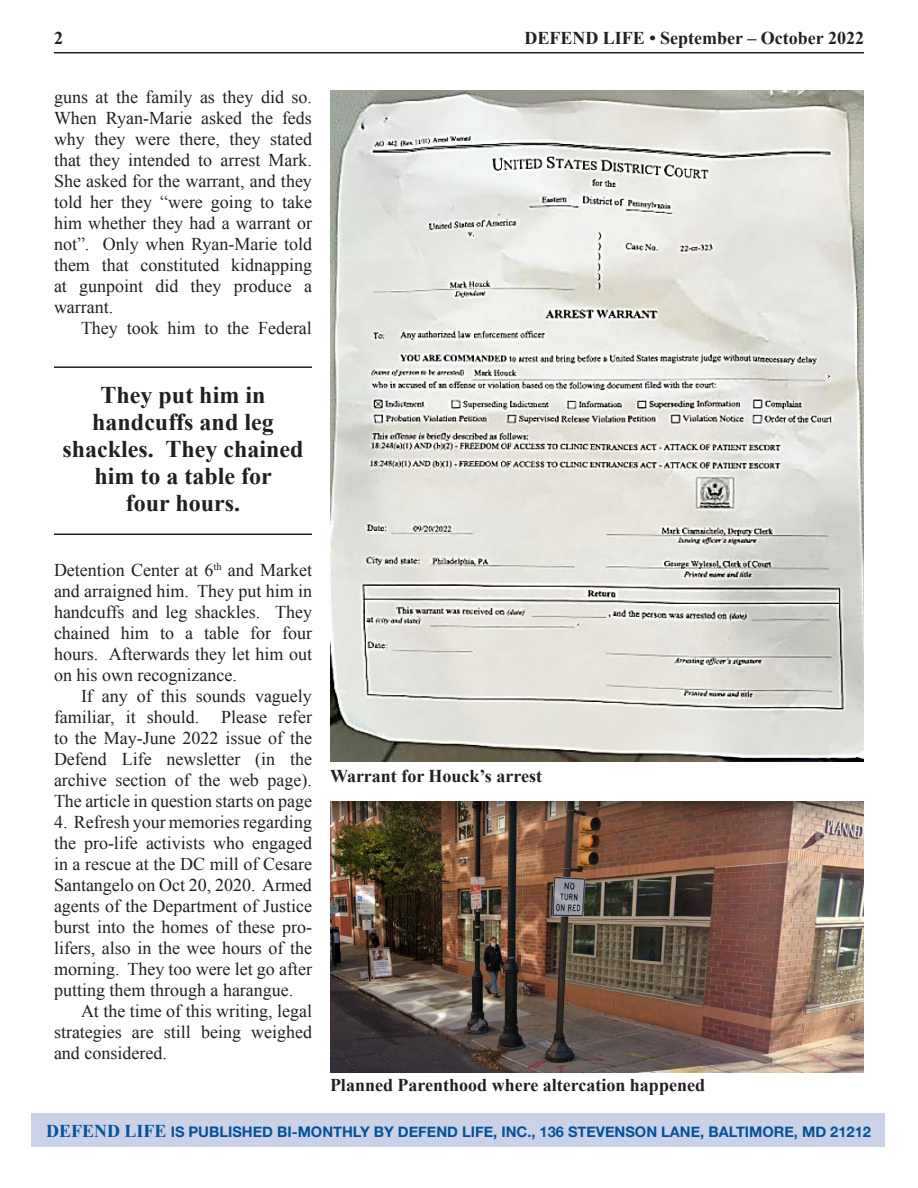
<style>
.page{position:relative;width:918px;height:1188px;background:#fff}
.page>*{position:absolute;margin:0;border:0;box-sizing:border-box;transform-origin:0 0}
.t1{font:700 24px/27px "Times New Roman";color:#231f20;text-align:center}
.t2{font:18px/21px "Times New Roman";color:#231f20;text-align:justify}
.t3{font:700 18px "Times New Roman";color:#231f20}
.t4{font:700 14.7px "Helvetica Neue";color:#01529a}
.s1{font-family:"Times New Roman";font-size:18px}
</style>
<div class="page">
<div style="left:31px;top:1113px;width:853px;height:33px;background:#cbd2e8"></div>
<hr style="left:54px;top:52px;width:810px;height:1px;background:#231f20">
<img style="left:330px;top:91px;width:534px;height:670px">
<img style="left:330px;top:802px;width:534px;height:271px">
<hr style="left:54px;top:366px;width:258px;height:2px;background:#231f20">
<hr style="left:54px;top:534px;width:258px;height:1px;background:#231f20">
<p class="t3" style="left:54px;top:25px;width:10px">2</p>
<p class="t3" style="left:524px;top:25px;width:341px">DEFEND LIFE • September – October 2022</p>
<p class="t2" style="left:54px;top:86px;width:260px">guns at the family as they did so.<br>When Ryan-Marie asked the feds why they were there, they stated that they intended to arrest Mark.<br>She asked for the warrant, and they told her they “were going to take him whether they had a warrant or not”. Only when Ryan-Marie told them that constituted kidnapping at gunpoint did they produce a warrant.</p>
<p class="t2" style="left:81px;top:317px;width:232px">They took him to the Federal</p>
<p class="t1" style="left:63px;top:381px;width:242px">They put him in handcuffs and leg shackles. They chained him to a table for</p>
<p class="t1" style="left:126px;top:489px;width:116px">four hours.</p>
<p class="t2" style="left:54px;top:559px;width:260px">Detention Center at 6<sup>th</sup> and Market and arraigned him. They put him in handcuffs and leg shackles. They chained him to a table for four hours. Afterwards they let him out on his own recognizance.</p>
<p class="t2" style="left:54px;top:685px;width:260px;text-indent:27px">If any of this sounds vaguely familiar, it should. Please refer to the May-June 2022 issue of the Defend Life newsletter (in the archive section of the web page).<br>The article in question starts on page</p>
<p class="t2" style="left:54px;top:811px;width:260px">4. Refresh your memories regarding the pro-life activists who engaged in a rescue at the DC mill of Cesare Santangelo on Oct 20, 2020. Armed agents of the Department of Justice burst into the homes of these pro&shy;lifers, also in the wee hours of the morning. They too were let go after putting them through a harangue.</p>
<p class="t2" style="left:54px;top:1000px;width:260px;text-indent:27px">At the time of this writing, legal strategies are still being weighed and considered.</p>
<p class="t3" style="left:330px;top:763px;width:214px">Warrant for Houck’s arrest</p>
<p class="t3" style="left:330px;top:1073px;width:377px">Planned Parenthood where altercation happened</p>
<p class="t4" style="left:46px;top:1120px;width:826px"><span class="s1">DEFEND LIFE</span> IS PUBLISHED BI-MONTHLY BY DEFEND LIFE, INC., 136 STEVENSON LANE, BALTIMORE, MD 21212</p>
</div>
